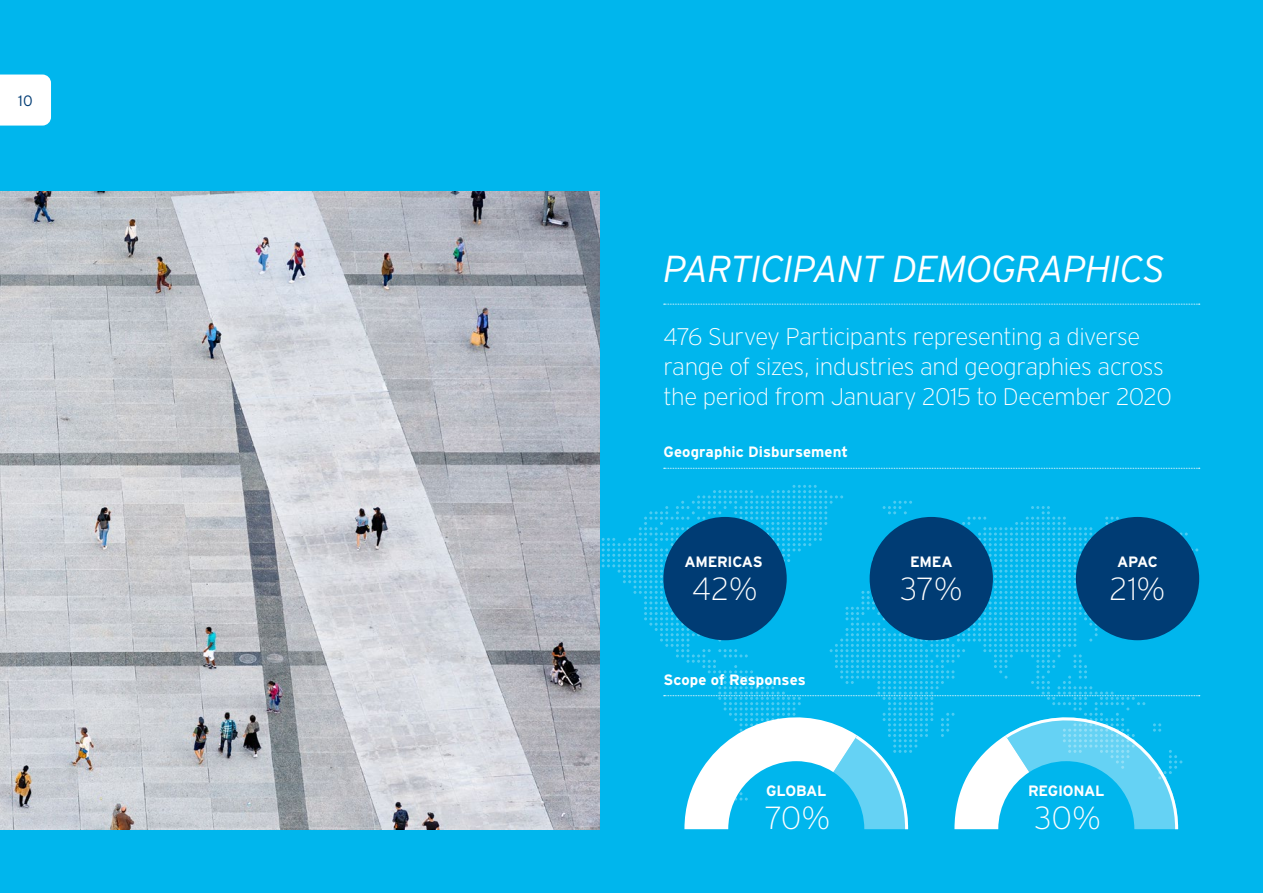
<style>
.page{position:relative;width:1263px;height:893px;background:#00b6ed}
.page>*{position:absolute;margin:0;border:0;box-sizing:border-box;transform-origin:0 0}
.t1{font:italic 300 37.5px "Interstate";letter-spacing:-.025em;color:#fff}
.t2{font:200 31.95px "Interstate";letter-spacing:-.005em;color:#fff}
.t3{font:200 24px/30px "Interstate";letter-spacing:-.02em;color:#fff}
.t4{font:700 15px "Interstate";letter-spacing:-.005em;color:#fff}
.t5{font:300 15px "Interstate";color:#003c74}
</style>
<div class="page">
<svg style="left:664px;top:304px;width:536px;height:1px"></svg>
<svg style="left:664px;top:468px;width:536px;height:1px"></svg>
<img style="left:0;top:191px;width:600px;height:638px">
<svg style="left:565px;top:485px;width:635px;height:345px"></svg>
<div style="left:0;top:75px;width:51px;height:51px;background:#fff"></div>
<p class="t5" style="left:18px;top:92px;width:16px">10</p>
<h1 class="t1" style="left:663px;top:246px;width:503px">PARTICIPANT DEMOGRAPHICS</h1>
<p class="t3" style="left:663px;top:321px;width:510px">476 Survey Participants representing a diverse range of sizes, industries and geographies across the period from January 2015 to December 2020</p>
<p class="t4" style="left:663px;top:443px;width:186px">Geographic Disbursement</p>
<p class="t4" style="left:684px;top:553px;width:80px">AMERICAS</p>
<h2 class="t2" style="left:692px;top:570px;width:67px">42%</h2>
<p class="t4" style="left:663px;top:670px;width:144px">Scope of Responses</p>
<p class="t4" style="left:766px;top:782px;width:62px">GLOBAL</p>
<h2 class="t2" style="left:765px;top:798px;width:67px">70%</h2>
<p class="t4" style="left:910px;top:553px;width:44px">EMEA</p>
<h2 class="t2" style="left:900px;top:570px;width:64px">37%</h2>
<p class="t4" style="left:1117px;top:553px;width:42px">APAC</p>
<h2 class="t2" style="left:1109px;top:570px;width:58px">21%</h2>
<p class="t4" style="left:1028px;top:782px;width:78px">REGIONAL</p>
<h2 class="t2" style="left:1034px;top:798px;width:68px">30%</h2>
</div>
